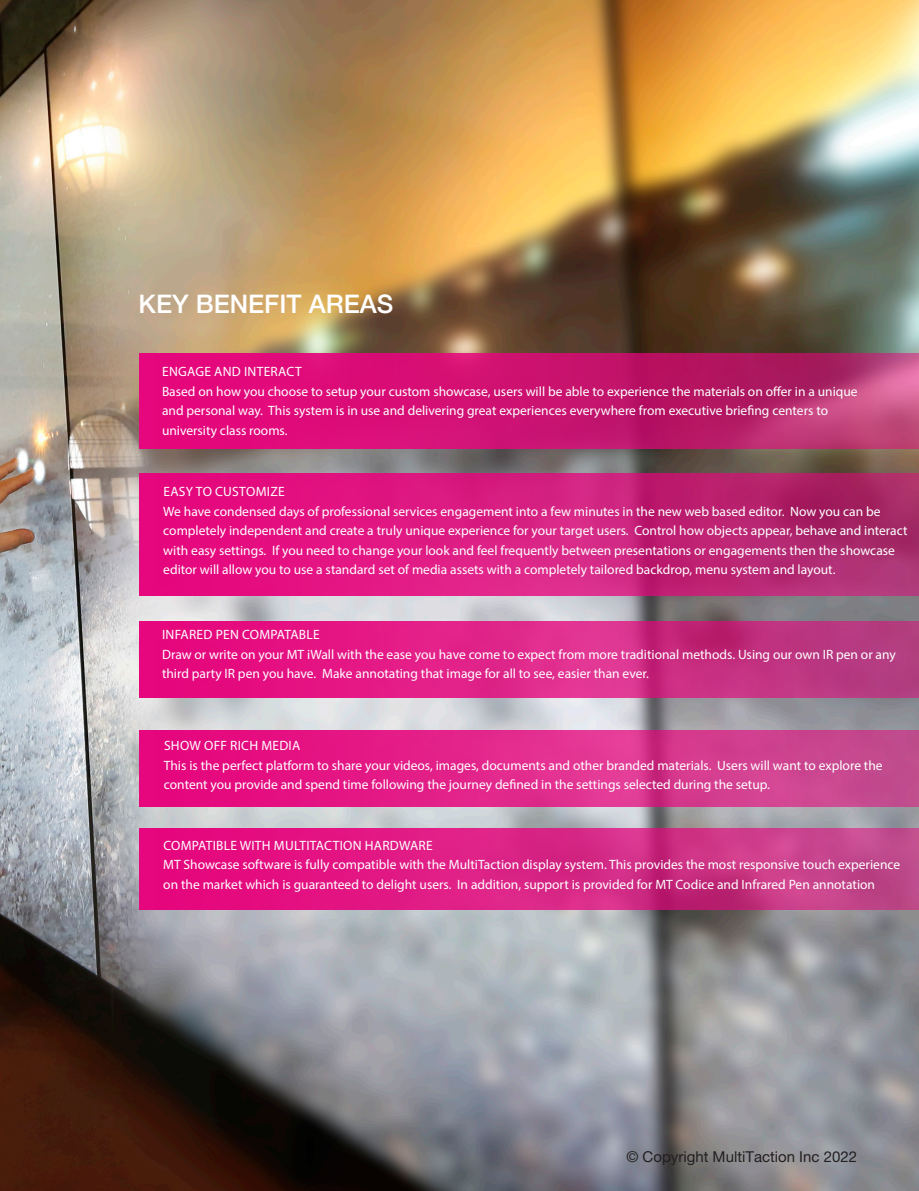
<style>
.page{position:relative;width:919px;height:1191px;background:#fff}
.page>*{position:absolute;margin:0;border:0;box-sizing:border-box;transform-origin:0 0}
.t1{font:500 25.5px "Helvetica Neue";color:#fff}
.t2{font:15px "Helvetica Neue LT Std";color:#231f20}
.t3{font:13.5px/19.5px "Myriad Pro";color:#fff}
.t4{font:13.5px "Myriad Pro";letter-spacing:.02em;color:#fff}
</style>
<div class="page">
<img style="left:0;top:0;width:919px;height:1190px">
<svg style="left:139px;top:828px;width:780px;height:82px;background:#d62483"></svg>
<svg style="left:139px;top:730px;width:780px;height:77px;background:#db2989"></svg>
<svg style="left:139px;top:620px;width:780px;height:77px;background:#d52584"></svg>
<svg style="left:139px;top:473px;width:780px;height:122px;background:#ce1c7a"></svg>
<svg style="left:139px;top:353px;width:780px;height:96px;background:#cc1873"></svg>
<p class="t1" style="left:139px;top:283px;width:256px">KEY BENEFIT AREAS</p>
<p class="t4" style="left:162px;top:363px;width:141px">ENGAGE AND INTERACT</p>
<p class="t3" style="left:162px;top:381px;width:697px">Based on how you choose to setup your custom showcase, users will be able to experience the materials on offer in a unique and personal way. This system is in use and delivering great experiences everywhere from executive briefing centers to university class rooms.</p>
<p class="t3" style="left:163px;top:481px;width:746px">EASY TO CUSTOMIZE<br>We have condensed days of professional services engagement into a few minutes in the new web based editor. Now you can be completely independent and create a truly unique experience for your target users. Control how objects appear, behave and interact with easy settings. If you need to change your look and feel frequently between presentations or engagements then the showcase editor will allow you to use a standard set of media assets with a completely tailored backdrop, menu system and layout.</p>
<p class="t4" style="left:162px;top:626px;width:159px">INFARED PEN COMPATABLE</p>
<p class="t3" style="left:162px;top:644px;width:735px">Draw or write on your MT iWall with the ease you have come to expect from more traditional methods. Using our own IR pen or any third party IR pen you have. Make annotating that image for all to see, easier than ever.</p>
<p class="t4" style="left:164px;top:737px;width:138px">SHOW OFF RICH MEDIA</p>
<p class="t3" style="left:164px;top:755px;width:720px">This is the perfect platform to share your videos, images, documents and other branded materials. Users will want to explore the content you provide and spend time following the journey defined in the settings selected during the setup.</p>
<p class="t4" style="left:163px;top:837px;width:271px">COMPATIBLE WITH MULTITACTION HARDWARE</p>
<p class="t3" style="left:163px;top:854px;width:738px">MT Showcase software is fully compatible with the MultiTaction display system. This provides the most responsive touch experience on the market which is guaranteed to delight users. In addition, support is provided for MT Codice and Infrared Pen annotation</p>
<p class="t2" style="left:626px;top:1147px;width:232px">© Copyright MultiTaction Inc 2022</p>
</div>
